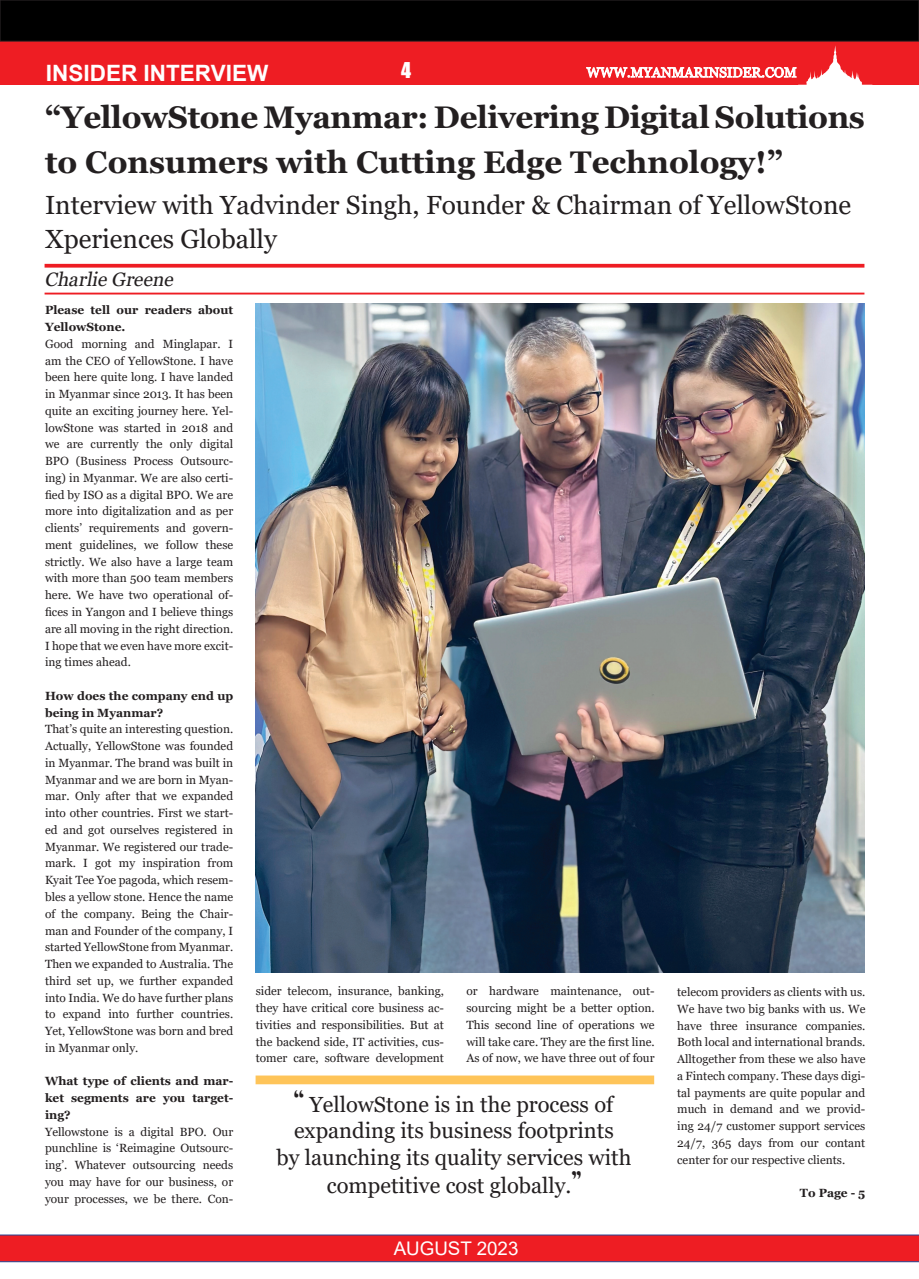
<style>
.page{position:relative;width:919px;height:1279px;background:#fff}
.page>*{position:absolute;margin:0;border:0;box-sizing:border-box;transform-origin:0 0}
.t1{font:700 31.25px "Georgia";letter-spacing:-.01em;color:#231f20}
.t2{font:26.25px "Georgia";color:#231f20}
.t3{font:700 22.5px "Arial";color:#fff}
.t4{font:21.88px "Georgia";color:#231f20}
.t5{font:20px "Impact";color:#fff}
.t6{font:italic 19.38px "Georgia";color:#231f20}
.t7{font:18.75px "Arial";color:#fff}
.t8{font:11.88px/16.8px "Georgia";color:#231f20;text-align:justify}
.t9{font:700 11.88px/16.8px "Georgia";color:#231f20}
.s1{font-family:"Win Researcher";font-size:31.88px}
</style>
<div class="page">
<div style="left:0;top:38px;width:797px;height:46px;background:#ee1d23"></div>
<div style="left:0;top:37px;width:797px;height:48px;border:1px solid #ee1d23"></div>
<div style="left:872px;top:38px;width:45px;height:46px;background:#ee1d23"></div>
<div style="left:871px;top:37px;width:47px;height:48px;border:1px solid #ee1d23"></div>
<div style="left:0;top:0;width:918px;height:41px;background:#000"></div>
<div style="left:0;top:0;width:918px;height:41px;border:1px solid #231f20"></div>
<svg style="left:458px;top:39px;width:422px;height:46px"></svg>
<svg style="left:0;top:1234px;width:918px;height:27px;background:#e6222b"></svg>
<div style="left:255px;top:1075px;width:398px;height:8px;background:#fec459"></div>
<hr style="left:45px;top:264px;width:819px;height:3px;background:#ee1d23">
<hr style="left:45px;top:292px;width:819px;height:2px;background:#ee1d23">
<img style="left:255px;top:303px;width:609px;height:669px">
<p class="t3" style="left:46px;top:57px;width:224px">INSIDER INTERVIEW</p>
<h3 class="t5" style="left:401px;top:55px;width:11px">4</h3>
<p class="t1" style="left:45px;top:97px;width:821px">“YellowStone Myanmar: Delivering Digital Solutions</p>
<p class="t1" style="left:45px;top:142px;width:739px">to Consumers with Cutting Edge Technology!”</p>
<p class="t2" style="left:45px;top:189px;width:807px">Interview with Yadvinder Singh, Founder &amp; Chairman of YellowStone</p>
<p class="t2" style="left:45px;top:223px;width:233px">Xperiences Globally</p>
<p class="t6" style="left:45px;top:267px;width:134px">Charlie Greene</p>
<p class="t9" style="left:45px;top:302px;width:190px">Please tell our readers about<br>YellowStone.</p>
<p class="t8" style="left:45px;top:335px;width:190px">Good morning and Minglapar. I am the CEO of YellowStone. I have been here quite long. I have landed in Myanmar since 2013. It has been quite an exciting journey here. Yel&shy;lowStone was started in 2018 and we are currently the only digital BPO (Business Process Outsourc&shy;ing) in Myanmar. We are also certi&shy;fied by ISO as a digital BPO. We are more into digitalization and as per clients’ requirements and govern&shy;ment guidelines, we follow these strictly. We also have a large team with more than 500 team members here. We have two operational of&shy;fices in Yangon and I believe things are all moving in the right direction.<br>I hope that we even have more excit&shy;ing times ahead.</p>
<p class="t9" style="left:45px;top:687px;width:190px">How does the company end up being in Myanmar?</p>
<p class="t8" style="left:45px;top:721px;width:190px">That’s quite an interesting question.<br>Actually, YellowStone was founded in Myanmar. The brand was built in Myanmar and we are born in Myan&shy;mar. Only after that we expanded into other countries. First we start&shy;ed and got ourselves registered in Myanmar. We registered our trade&shy;mark. I got my inspiration from Kyait Tee Yoe pagoda, which resem&shy;bles a yellow stone. Hence the name of the company. Being the Chair&shy;man and Founder of the company, I started YellowStone from Myanmar.<br>Then we expanded to Australia. The third set up, we further expanded into India. We do have further plans to expand into further countries.<br>Yet, YellowStone was born and bred in Myanmar only.</p>
<p class="t9" style="left:45px;top:1072px;width:189px;text-align:justify">What type of clients and mar&shy;ket segments are you target&shy;ing?</p>
<p class="t8" style="left:45px;top:1123px;width:189px">Yellowstone is a digital BPO. Our punchline is ‘Reimagine Outsourc&shy;ing’. Whatever outsourcing needs you may have for our business, or your processes, we be there. Con-</p>
<p class="t8" style="left:255px;top:982px;width:190px">sider telecom, insurance, banking, they have critical core business ac&shy;tivities and responsibilities. But at the backend side, IT activities, cus&shy;tomer care, software development</p>
<p class="t8" style="left:466px;top:982px;width:189px">or hardware maintenance, out&shy;sourcing might be a better option.<br>This second line of operations we will take care. They are the first line.</p>
<p class="t8" style="left:466px;top:1049px;width:189px">As of now, we have three out of four</p>
<p class="t4" style="left:294px;top:1090px;width:320px"><span class="s1">]]</span> YellowStone is in the process of</p>
<p class="t4" style="left:294px;top:1117px;width:321px">expanding its business footprints</p>
<p class="t4" style="left:276px;top:1143px;width:356px">by launching its quality services with</p>
<p class="t4" style="left:327px;top:1171px;width:255px">competitive cost globally.<span class="s1">}}</span></p>
<h3 class="t7" style="left:393px;top:1234px;width:126px">AUGUST 2023</h3>
<p class="t8" style="left:676px;top:983px;width:189px">telecom providers as clients with us.<br>We have two big banks with us. We have three insurance companies.<br>Both local and international brands.<br>Alltogether from these we also have a Fintech company. These days digi&shy;tal payments are quite popular and much in demand and we provid&shy;ing 24/7 customer support services 24/7, 365 days from our contant center for our respective clients.</p>
<p class="t9" style="left:799px;top:1184px;width:67px">To Page - 5</p>
</div>
